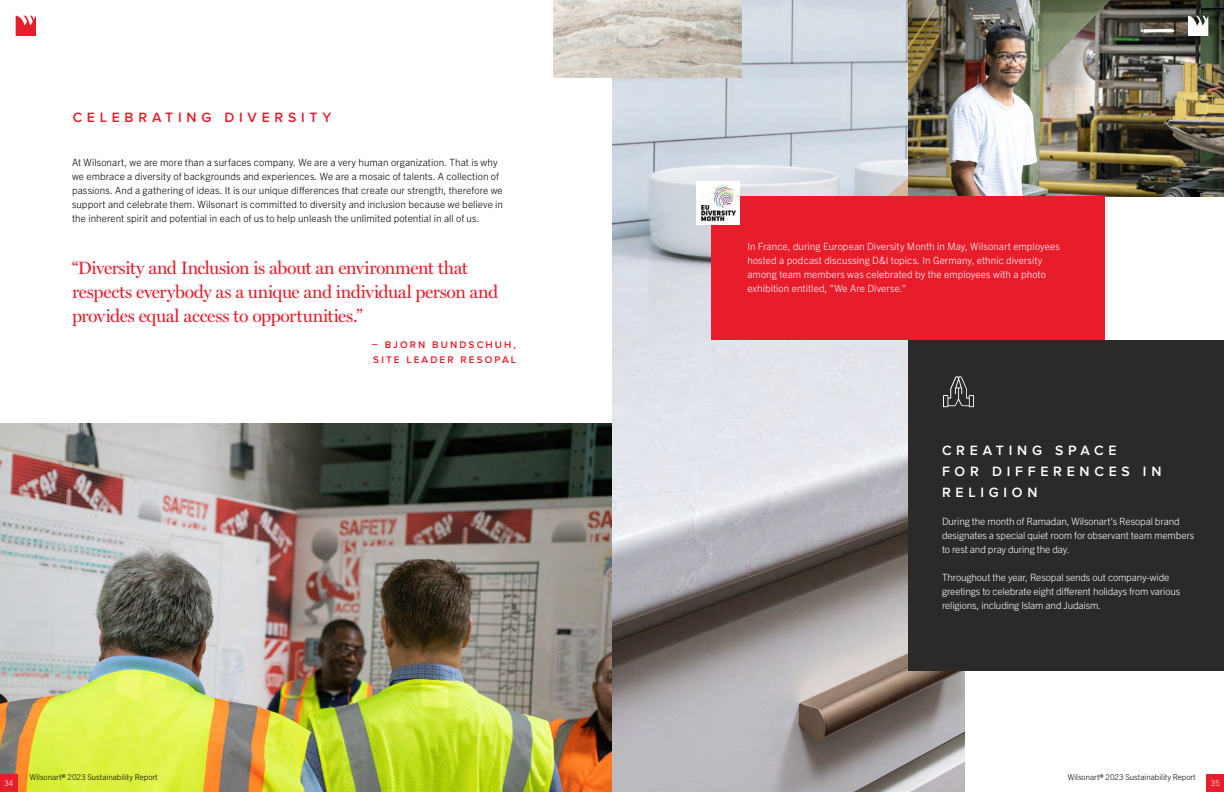
<style>
.page{position:relative;width:1224px;height:792px;background:#fff}
.page>*{position:absolute;margin:0;border:0;box-sizing:border-box;transform-origin:0 0}
.t1{font:18px/24px "Miller Display";letter-spacing:-.02em;color:#e81d2c}
.t2{font:600 14px/21px "Proxima Nova";letter-spacing:.34em;color:#fff}
.t3{font:600 14px "Proxima Nova";letter-spacing:.34em;color:#e81d2c}
.t4{font:300 10px/14px "Trade Gothic Next LT Pro";letter-spacing:-.005em;color:#fff}
.t5{font:300 10px/14px "Trade Gothic Next LT Pro";letter-spacing:.005em;color:#000}
.t6{font:600 10px/15px "Proxima Nova";letter-spacing:.21em;color:#e81d2c}
.t7{font:300 8px "Trade Gothic Next LT Pro";color:#000}
.t8{font:300 8px "Trade Gothic Next LT Pro";color:#fff}
</style>
<div class="page">
<img style="left:612px;top:0;width:353px;height:792px">
<img style="left:0;top:424px;width:612px;height:368px">
<img style="left:908px;top:0;width:316px;height:196px">
<div style="left:711px;top:196px;width:394px;height:144px;background:#e81d2c"></div>
<div style="left:1207px;top:774px;width:17px;height:18px;background:#e81d2c"></div>
<div style="left:0;top:774px;width:17px;height:18px;background:#e81d2c"></div>
<img style="left:553px;top:0;width:188px;height:78px">
<div style="left:697px;top:182px;width:43px;height:43px;background:#fff"></div>
<img style="left:700px;top:184px;width:37px;height:38px">
<div style="left:908px;top:340px;width:316px;height:331px;background:#2c2a28"></div>
<svg style="left:943px;top:376px;width:31px;height:31px"></svg>
<svg style="left:16px;top:16px;width:20px;height:20px"></svg>
<svg style="left:1188px;top:16px;width:20px;height:20px"></svg>
<h2 class="t3" style="left:73px;top:109px;width:260px">CELEBRATING DIVERSITY</h2>
<p class="t5" style="left:72px;top:154px;width:433px">At Wilsonart, we are more than a surfaces company. We are a very human organization. That is why we embrace a diversity of backgrounds and experiences. We are a mosaic of talents. A collection of passions. And a gathering of ideas. It is our unique differences that create our strength, therefore we support and celebrate them. Wilsonart is committed to diversity and inclusion because we believe in the inherent spirit and potential in each of us to help unleash the unlimited potential in all of us.</p>
<h1 class="t1" style="left:72px;top:256px;width:428px">“Diversity and Inclusion is about an environment that respects everybody as a unique and individual person and provides equal access to opportunities.”</h1>
<p class="t6" style="left:372px;top:337px;width:146px">– BJORN BUNDSCHUH,<br>SITE LEADER RESOPAL</p>
<p class="t8" style="left:4px;top:777px;width:11px">34</p>
<p class="t7" style="left:30px;top:772px;width:130px">Wilsonart® 2023 Sustainability Report</p>
<p class="t4" style="left:747px;top:239px;width:314px">In France, during European Diversity Month in May, Wilsonart employees hosted a podcast discussing D&amp;I topics. In Germany, ethnic diversity among team members was celebrated by the employees with a photo exhibition entitled, "We Are Diverse."</p>
<h2 class="t2" style="left:942px;top:440px;width:221px">CREATING SPACE<br>FOR DIFFERENCES IN<br>RELIGION</h2>
<p class="t4" style="left:942px;top:514px;width:254px">During the month of Ramadan, Wilsonart’s Resopal brand designates a special quiet room for observant team members to rest and pray during the day.</p>
<p class="t4" style="left:942px;top:570px;width:240px">Throughout the year, Resopal sends out company-wide greetings to celebrate eight different holidays from various religions, including Islam and Judaism.</p>
<p class="t7" style="left:1068px;top:772px;width:130px">Wilsonart® 2023 Sustainability Report</p>
<p class="t8" style="left:1211px;top:777px;width:11px">35</p>
</div>
